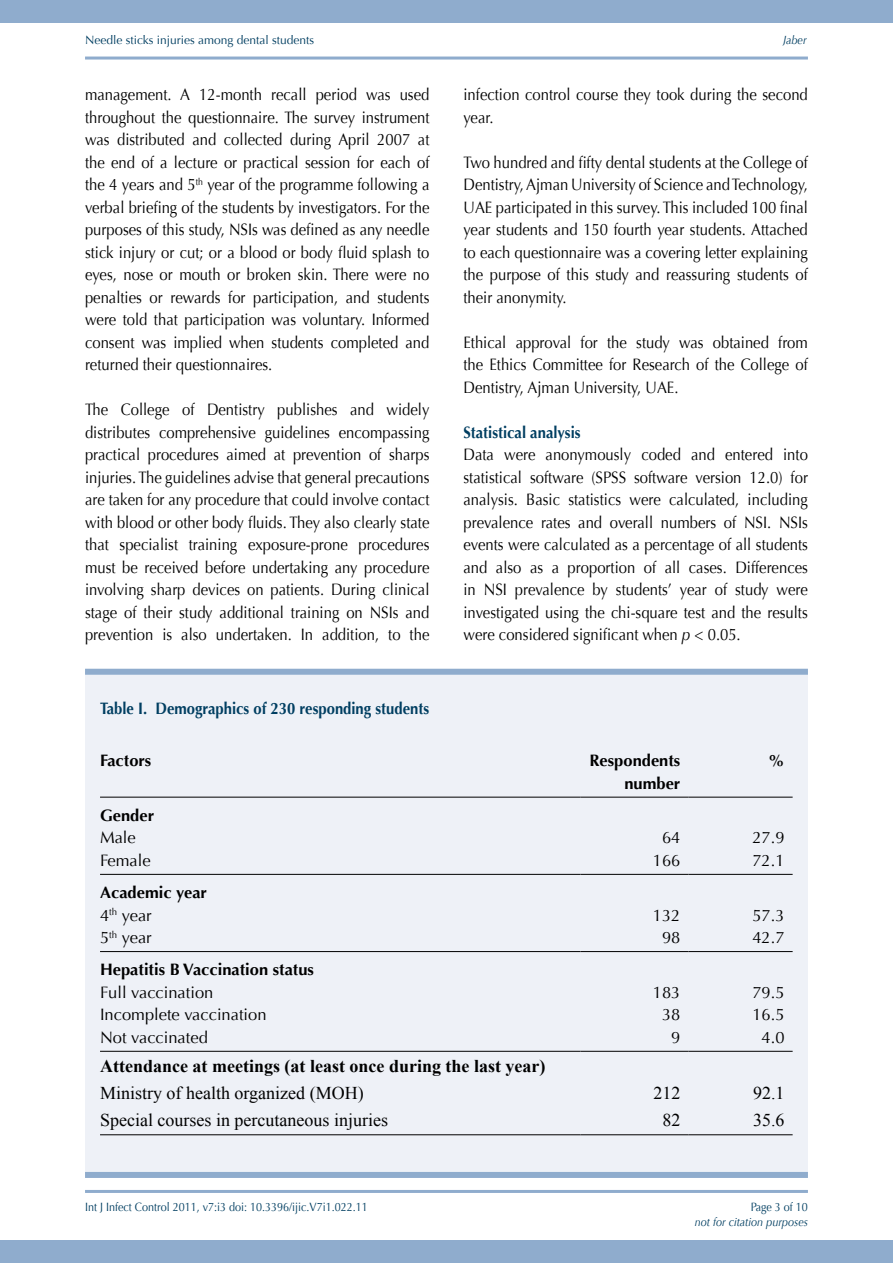
<style>
.page{position:relative;width:893px;height:1263px;background:#fff}
.page>*{position:absolute;margin:0;border:0;box-sizing:border-box;transform-origin:0 0}
.t1{font:18px/27px "Times New Roman";color:#000}
.t2{font:700 18px "Times New Roman";color:#000}
.t3{font:16.5px/22.5px "Optima";color:#000;text-align:justify;scale:.9 1}
.t4{font:16.5px/22.5px "Optima";color:#000}
.t5{font:700 16.5px/22.5px "Optima";color:#000;text-align:right}
.t6{font:700 16.5px "Optima";color:#003e61;scale:.9 1}
.t7{font:12px "Optima";color:#003e61;scale:.9 1}
.t8{font:12px "Optima";color:#003e61}
.t9{font:italic 12px "Optima";color:#003e61;scale:.9 1}
.s1{font-style:italic}
.s2{font-weight:400}
</style>
<div class="page">
<div style="left:0;top:0;width:893px;height:23px;background:#8faccd"></div>
<div style="left:0;top:1240px;width:893px;height:23px;background:#8faccd"></div>
<hr style="left:85px;top:1190px;width:723px;height:3px;background:#8faccd">
<hr style="left:85px;top:57px;width:723px;height:3px;background:#8faccd">
<div style="left:85px;top:671px;width:723px;height:505px;background:#eef1f7"></div>
<div style="left:85px;top:669px;width:723px;height:6px;background:#8faccd"></div>
<div style="left:85px;top:1172px;width:723px;height:6px;background:#8faccd"></div>
<hr style="left:100px;top:797px;width:480px;height:1px;background:#000">
<hr style="left:580px;top:797px;width:108px;height:1px;background:#000">
<hr style="left:688px;top:797px;width:105px;height:1px;background:#000">
<hr style="left:100px;top:874px;width:480px;height:1px;background:#000">
<hr style="left:580px;top:874px;width:108px;height:1px;background:#000">
<hr style="left:688px;top:874px;width:105px;height:1px;background:#000">
<hr style="left:100px;top:951px;width:480px;height:1px;background:#000">
<hr style="left:580px;top:951px;width:108px;height:1px;background:#000">
<hr style="left:688px;top:951px;width:105px;height:1px;background:#000">
<hr style="left:100px;top:1051px;width:480px;height:1px;background:#000">
<hr style="left:580px;top:1051px;width:108px;height:1px;background:#000">
<hr style="left:688px;top:1051px;width:105px;height:1px;background:#000">
<hr style="left:100px;top:1134px;width:480px;height:1px;background:#000">
<hr style="left:580px;top:1134px;width:108px;height:1px;background:#000">
<hr style="left:688px;top:1134px;width:105px;height:1px;background:#000">
<p class="t8" style="left:85px;top:33px;width:231px">Needle sticks injuries among dental students</p>
<p class="t9" style="left:783px;top:33px;width:28px">Jaber</p>
<p class="t3" style="left:85px;top:84px;width:384px">management. A 12-month recall period was used throughout the questionnaire. The survey instrument was distributed and collected during April 2007 at the end of a lecture or practical session for each of the 4 years and 5<sup>th</sup> year of the programme following a verbal briefing of the students by investigators. For the purposes of this study, NSIs was defined as any needle stick injury or cut; or a blood or body fluid splash to eyes, nose or mouth or broken skin. There were no penalties or rewards for participation, and students were told that participation was voluntary. Informed consent was implied when students completed and returned their questionnaires.</p>
<p class="t3" style="left:85px;top:399px;width:384px">The College of Dentistry publishes and widely distributes comprehensive guidelines encompassing practical procedures aimed at prevention of sharps injuries. The guidelines advise that general precautions are taken for any procedure that could involve contact with blood or other body fluids. They also clearly state that specialist training exposure-prone procedures must be received before undertaking any procedure involving sharp devices on patients. During clinical stage of their study additional training on NSIs and prevention is also undertaken. In addition, to the</p>
<p class="t3" style="left:463px;top:84px;width:384px">infection control course they took during the second year.</p>
<p class="t3" style="left:463px;top:151px;width:384px">Two hundred and fifty dental students at the College of Dentistry, Ajman University of Science and Technology, UAE participated in this survey. This included 100 final year students and 150 fourth year students. Attached to each questionnaire was a covering letter explaining the purpose of this study and reassuring students of their anonymity.</p>
<p class="t3" style="left:463px;top:331px;width:384px">Ethical approval for the study was obtained from the Ethics Committee for Research of the College of Dentistry, Ajman University, UAE.</p>
<p class="t6" style="left:463px;top:423px;width:132px">Statistical analysis</p>
<p class="t3" style="left:463px;top:444px;width:384px">Data were anonymously coded and entered into statistical software (SPSS software version 12.0) for analysis. Basic statistics were calculated, including prevalence rates and overall numbers of NSI. NSIs events were calculated as a percentage of all students and also as a proportion of all cases. Differences in NSI prevalence by students’ year of study were investigated using the chi-square test and the results were considered significant when <span class="s1">p</span> &lt; 0.05.</p>
<p class="t6" style="left:100px;top:699px;width:367px">Table I. Demographics of 230 responding students</p>
<p class="t5" style="left:100px;top:749px;width:53px">Factors</p>
<p class="t5" style="left:590px;top:749px;width:92px">Respondents number</p>
<p class="t5" style="left:768px;top:749px;width:18px">%</p>
<p class="t5" style="left:100px;top:804px;width:56px">Gender</p>
<p class="t4" style="left:100px;top:827px;width:52px">Male<br>Female</p>
<p class="t4" style="left:653px;top:827px;width:29px;text-align:center">64<br>166</p>
<p class="t4" style="left:752px;top:827px;width:34px">27.9<br>72.1</p>
<p class="t5" style="left:100px;top:881px;width:108px;text-align:left">Academic year<br><span class="s2">4</span><sup>th</sup> <span class="s2">year<br>5</span><sup>th</sup> <span class="s2">year</span></p>
<p class="t4" style="left:653px;top:904px;width:29px;text-align:center">132<br>98</p>
<p class="t4" style="left:752px;top:904px;width:34px">57.3<br>42.7</p>
<p class="t5" style="left:100px;top:959px;width:215px">Hepatitis B Vaccination status</p>
<p class="t4" style="left:100px;top:981px;width:168px">Full vaccination<br>Incomplete vaccination<br>Not vaccinated</p>
<p class="t4" style="left:653px;top:981px;width:29px;text-align:right">183<br>38<br>9</p>
<p class="t4" style="left:752px;top:981px;width:34px;text-align:center">79.5<br>16.5<br>4.0</p>
<p class="t2" style="left:100px;top:1053px;width:447px">Attendance at meetings (at least once during the last year)</p>
<p class="t1" style="left:100px;top:1079px;width:289px">Ministry of health organized (MOH)<br>Special courses in percutaneous injuries</p>
<p class="t1" style="left:653px;top:1079px;width:28px;text-align:center">212<br>82</p>
<p class="t1" style="left:753px;top:1079px;width:33px">92.1<br>35.6</p>
<p class="t7" style="left:85px;top:1200px;width:316px">Int J Infect Control 2011, v7:i3 doi: 10.3396/ijic.V7i1.022.11</p>
<p class="t7" style="left:751px;top:1200px;width:65px">Page 3 of 10</p>
<p class="t9" style="left:695px;top:1215px;width:127px">not for citation purposes</p>
</div>
